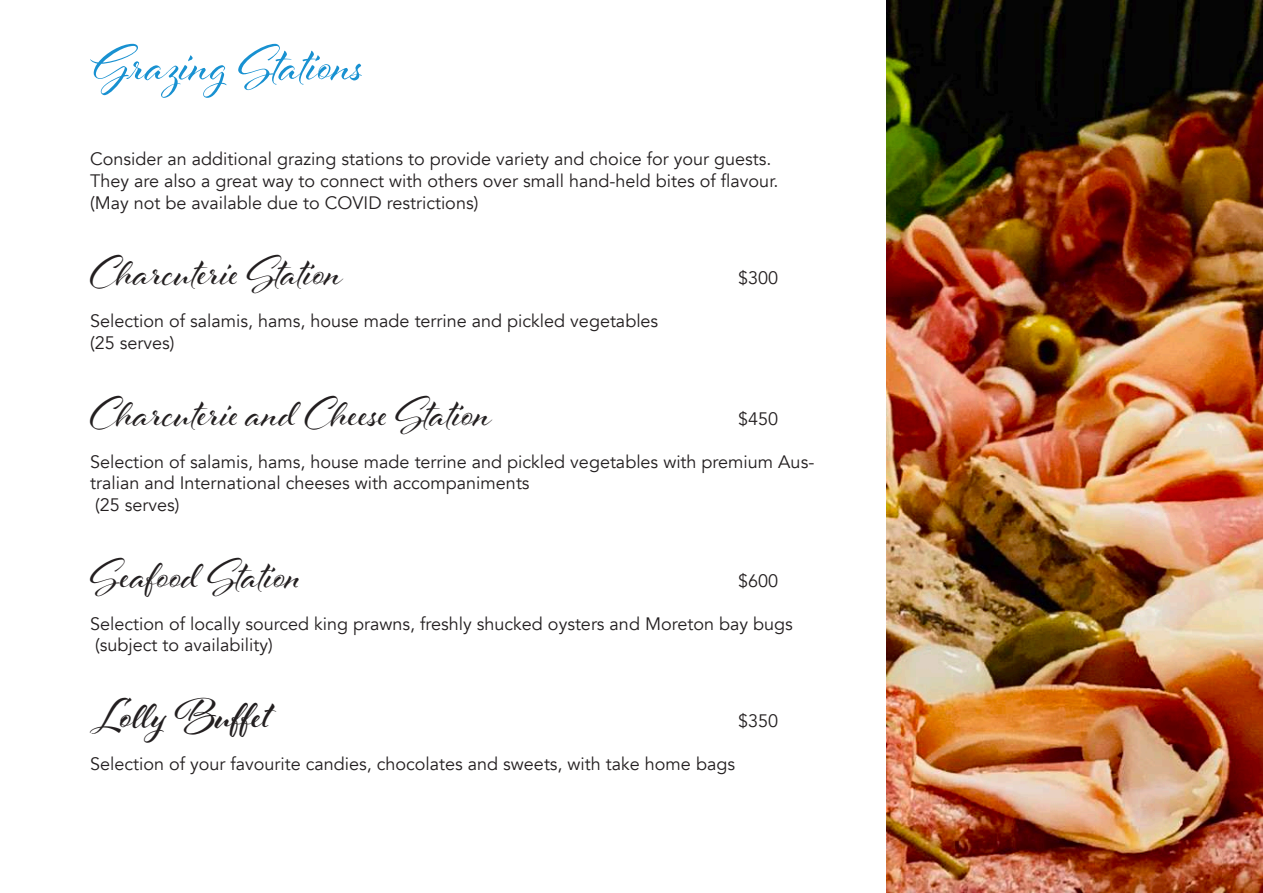
<style>
.page{position:relative;width:1263px;height:893px;background:#fff}
.page>*{position:absolute;margin:0;border:0;box-sizing:border-box;transform-origin:0 0}
.t1{font:54px "Al Fresco";color:#1891d1}
.t2{font:45px "Al Fresco";color:#231f20}
.t3{font:700 45px "Al Fresco";color:#231f20}
.t4{font:18px/21.6px "Avenir";color:#231f20}
</style>
<div class="page">
<img style="left:887px;top:0;width:376px;height:892px">
<h1 class="t1" style="left:90px;top:29px;width:275px">Grazing Stations</h1>
<p class="t4" style="left:90px;top:149px;width:690px">Consider an additional grazing stations to provide variety and choice for your guests.<br>They are also a great way to connect with others over small hand-held bites of flavour. (May not be available due to COVID restrictions)</p>
<h2 class="t2" style="left:90px;top:242px;width:251px">Charcuterie Station</h2>
<p class="t4" style="left:90px;top:311px;width:570px">Selection of salamis, hams, house made terrine and pickled vegetables (25 serves)</p>
<p class="t4" style="left:738px;top:267px;width:42px">$300</p>
<h2 class="t2" style="left:90px;top:383px;width:400px">Charcuterie and Cheese Station</h2>
<p class="t4" style="left:738px;top:408px;width:42px">$450</p>
<p class="t4" style="left:90px;top:451px;width:726px">Selection of salamis, hams, house made terrine and pickled vegetables with premium Aus&shy;tralian and International cheeses with accompaniments<br>(25 serves)</p>
<h2 class="t2" style="left:90px;top:545px;width:212px">Seafood Station</h2>
<p class="t4" style="left:738px;top:570px;width:42px">$600</p>
<p class="t4" style="left:90px;top:613px;width:704px">Selection of locally sourced king prawns, freshly shucked oysters and Moreton bay bugs (subject to availability)</p>
<h2 class="t3" style="left:90px;top:685px;width:182px">Lolly Buffet</h2>
<p class="t4" style="left:738px;top:710px;width:42px">$350</p>
<p class="t4" style="left:90px;top:753px;width:646px">Selection of your favourite candies, chocolates and sweets, with take home bags</p>
</div>
